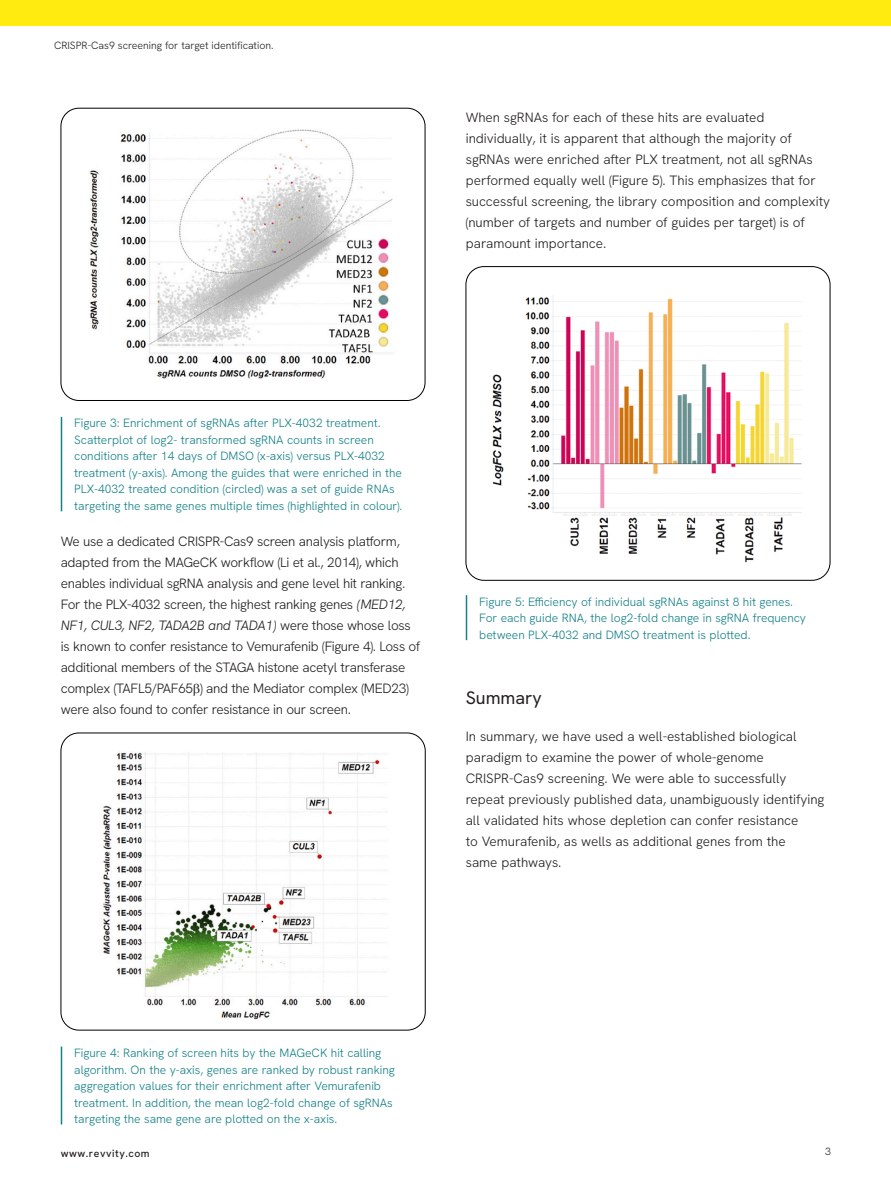
<style>
.page{position:relative;width:891px;height:1188px;background:#fff}
.page>*{position:absolute;margin:0;border:0;box-sizing:border-box;transform-origin:0 0}
.Sub_Head{font:18px "Hanken Grotesk";color:#231f20}
.Body_Copy{font:300 13.5px/21px "Hanken Grotesk";letter-spacing:-.01em;color:#231f20}
.Captions{font:300 12px/16.5px "Hanken Grotesk";color:#148087}
.t1{font:300 10.5px "Hanken Grotesk";color:#231f20}
.t2{font:500 10.5px "Hanken Grotesk";letter-spacing:.05em;color:#231f20}
.s1{font-style:italic}
</style>
<div class="page">
<div style="left:0;top:0;width:891px;height:26px;background:#ffeb0f"></div>
<img style="left:90px;top:129px;width:303px;height:250px">
<div style="left:61px;top:108px;width:364px;height:293px;border:1px solid #000;border-radius:18px"></div>
<hr style="left:61px;top:417px;width:1px;height:94px;background:#148087">
<img style="left:102px;top:752px;width:285px;height:268px">
<div style="left:61px;top:733px;width:364px;height:297px;border:1px solid #000;border-radius:18px"></div>
<hr style="left:61px;top:1047px;width:1px;height:78px;background:#148087">
<img style="left:492px;top:297px;width:310px;height:266px">
<div style="left:466px;top:266px;width:364px;height:314px;border:1px solid #000;border-radius:18px"></div>
<hr style="left:466px;top:595px;width:1px;height:45px;background:#148087">
<p class="t1" style="left:54px;top:39px;width:221px">CRISPR-Cas9 screening for target identification.</p>
<p class="Body_Copy" style="left:466px;top:106px;width:366px">When sgRNAs for each of these hits are evaluated individually, it is apparent that although the majority of sgRNAs were enriched after PLX treatment, not all sgRNAs performed equally well (Figure 5). This emphasizes that for successful screening, the library composition and complexity (number of targets and number of guides per target) is of paramount importance.</p>
<p class="Captions" style="left:74px;top:415px;width:330px">Figure 3: Enrichment of sgRNAs after PLX-4032 treatment.<br>Scatterplot of log2- transformed sgRNA counts in screen conditions after 14 days of DMSO (x-axis) versus PLX-4032 treatment (y-axis). Among the guides that were enriched in the PLX-4032 treated condition (circled) was a set of guide RNAs targeting the same genes multiple times (highlighted in colour).</p>
<p class="Body_Copy" style="left:61px;top:530px;width:361px">We use a dedicated CRISPR-Cas9 screen analysis platform, adapted from the MAGeCK workflow (Li et al., 2014), which enables individual sgRNA analysis and gene level hit ranking.<br>For the PLX-4032 screen, the highest ranking genes <span class="s1">(MED12, NF1, CUL3, NF2, TADA2B and TADA1)</span> were those whose loss is known to confer resistance to Vemurafenib (Figure 4). Loss of additional members of the STAGA histone acetyl transferase complex (TAFL5/PAF65 ) and the Mediator complex (MED23) were also found to confer resistance in our screen.</p>
<p class="Captions" style="left:479px;top:593px;width:328px">Figure 5: Efficiency of individual sgRNAs against 8 hit genes.<br>For each guide RNA, the log2-fold change in sgRNA frequency between PLX-4032 and DMSO treatment is plotted.</p>
<p class="Sub_Head" style="left:466px;top:686px;width:78px">Summary</p>
<p class="Body_Copy" style="left:466px;top:726px;width:360px">In summary, we have used a well-established biological paradigm to examine the power of whole-genome CRISPR-Cas9 screening. We were able to successfully repeat previously published data, unambiguously identifying all validated hits whose depletion can confer resistance<br>to Vemurafenib, as wells as additional genes from the<br>same pathways.</p>
<p class="Captions" style="left:74px;top:1044px;width:322px">Figure 4: Ranking of screen hits by the MAGeCK hit calling algorithm. On the y-axis, genes are ranked by robust ranking aggregation values for their enrichment after Vemurafenib treatment. In addition, the mean log2-fold change of sgRNAs targeting the same gene are plotted on the x-axis.</p>
<p class="t2" style="left:61px;top:1147px;width:90px">www.revvity.com</p>
<p class="t1" style="left:825px;top:1145px;width:7px">3</p>
</div>
